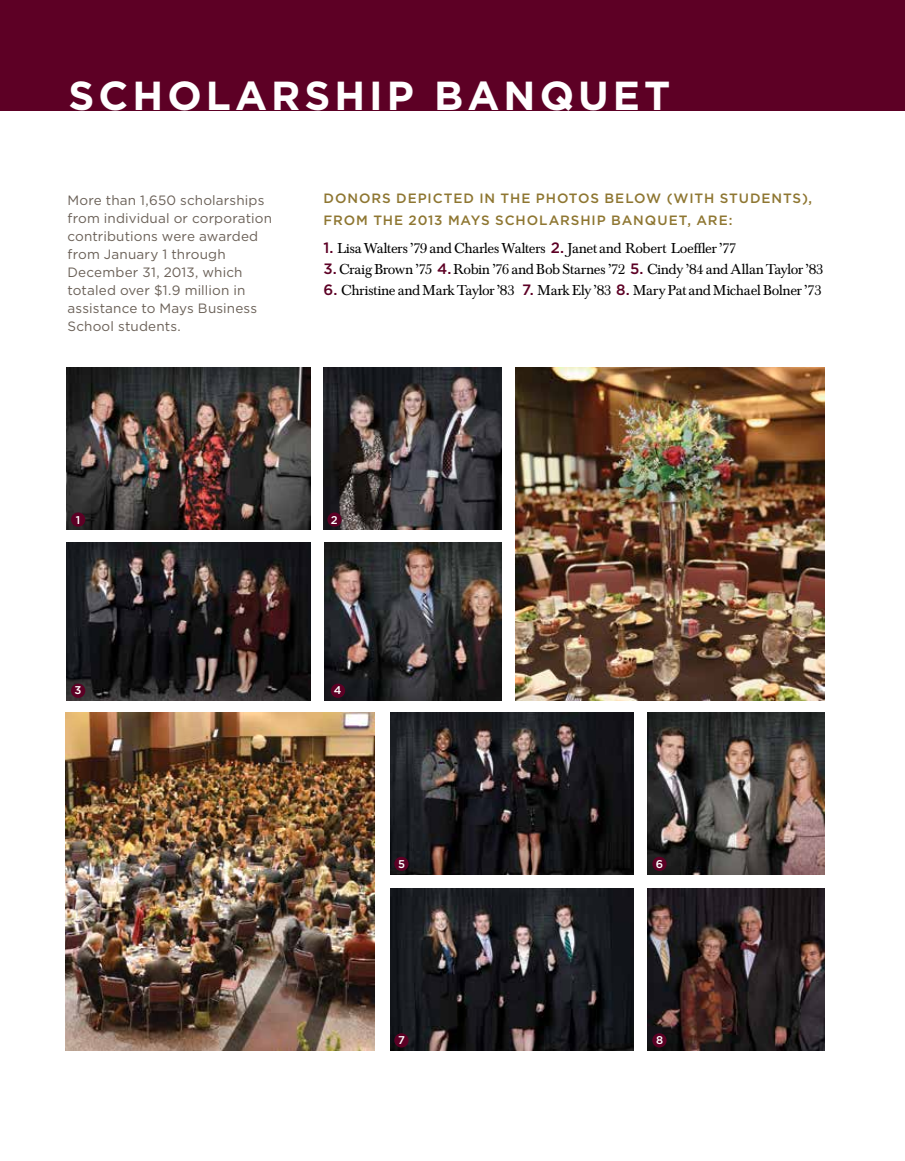
<style>
.page{position:relative;width:905px;height:1161px;background:#fff}
.page>*{position:absolute;margin:0;border:0;box-sizing:border-box;transform-origin:0 0}
.t1{font:700 40.5px "Gotham";letter-spacing:.1em;color:#fff}
.t2{font:15px "Baskerville Rgl";letter-spacing:-.01em;color:#000}
.t3{font:13.5px/18px "Gotham";letter-spacing:.01em;color:#6a6057}
.t4{font:500 13.5px "Gotham";letter-spacing:.065em;color:#8e7631}
.t5{font:500 11.25px "Gotham";color:#fff}
.s1{font-family:"Gotham";font-weight:500;color:#5d0025}
</style>
<div class="page">
<img style="left:515px;top:368px;width:309px;height:332px">
<img style="left:65px;top:712px;width:309px;height:339px">
<img style="left:324px;top:543px;width:177px;height:157px">
<img style="left:647px;top:712px;width:177px;height:163px">
<img style="left:647px;top:888px;width:177px;height:163px">
<img style="left:390px;top:712px;width:243px;height:163px">
<img style="left:67px;top:543px;width:243px;height:157px">
<img style="left:67px;top:368px;width:243px;height:162px">
<img style="left:390px;top:888px;width:243px;height:163px">
<img style="left:323px;top:368px;width:178px;height:162px">
<div style="left:0;top:0;width:904px;height:110px;background:#5d0025"></div>
<div style="left:71px;top:512px;width:14px;height:15px;background:#5d0025;border-radius:50%"></div>
<div style="left:71px;top:684px;width:14px;height:14px;background:#5d0025;border-radius:50%"></div>
<div style="left:394px;top:857px;width:14px;height:14px;background:#5d0025;border-radius:50%"></div>
<div style="left:394px;top:1033px;width:14px;height:15px;background:#5d0025;border-radius:50%"></div>
<div style="left:652px;top:1033px;width:14px;height:15px;background:#5d0025;border-radius:50%"></div>
<div style="left:652px;top:857px;width:14px;height:14px;background:#5d0025;border-radius:50%"></div>
<div style="left:331px;top:684px;width:14px;height:14px;background:#5d0025;border-radius:50%"></div>
<div style="left:327px;top:512px;width:15px;height:15px;background:#5d0025;border-radius:50%"></div>
<h1 class="t1" style="left:69px;top:72px;width:603px">SCHOLARSHI P BANQUET</h1>
<p class="t3" style="left:68px;top:191px;width:206px">More than 1,650 scholarships from individual or corporation contributions were awarded from January 1 through<br>December 31, 2013, which totaled over $1.9 million in assistance to Mays Business<br>School students.</p>
<p class="t4" style="left:323px;top:190px;width:314px">DONORS DEPICTED IN THE PHOTOS BELOW</p>
<p class="t4" style="left:666px;top:190px;width:147px">(WITH STUD ENTS),</p>
<p class="t4" style="left:323px;top:213px;width:33px">FROM</p>
<p class="t4" style="left:373px;top:213px;width:360px">THE 2013 MAYS SCHOLARSHIP BANQU ET, ARE:</p>
<p class="t2" style="left:323px;top:238px;width:414px"><span class="s1">1.</span> Lisa Walters ’79 and Charles Walters <span class="s1">2.</span> Janet and Robert Loeffler ’77</p>
<p class="t2" style="left:323px;top:259px;width:501px"><span class="s1">3.</span> Craig Brown ’75 <span class="s1">4.</span> Robin ’76 and Bob Starnes ’72 <span class="s1">5.</span> Cindy ’84 and Allan Taylor ’83</p>
<p class="t2" style="left:323px;top:280px;width:499px"><span class="s1">6.</span> Christine and Mark Taylor ’83 <span class="s1">7.</span> Mark Ely ’83 <span class="s1">8.</span> Mary Pat and Michael Bolner ’73</p>
<p class="t5" style="left:76px;top:514px;width:6px">1</p>
<p class="t5" style="left:75px;top:684px;width:8px">3</p>
<p class="t5" style="left:331px;top:513px;width:8px">2</p>
<p class="t5" style="left:334px;top:684px;width:9px">4</p>
<p class="t5" style="left:398px;top:857px;width:8px">5</p>
<p class="t5" style="left:655px;top:857px;width:9px">6</p>
<p class="t5" style="left:398px;top:1034px;width:8px">7</p>
<p class="t5" style="left:656px;top:1034px;width:9px">8</p>
</div>
